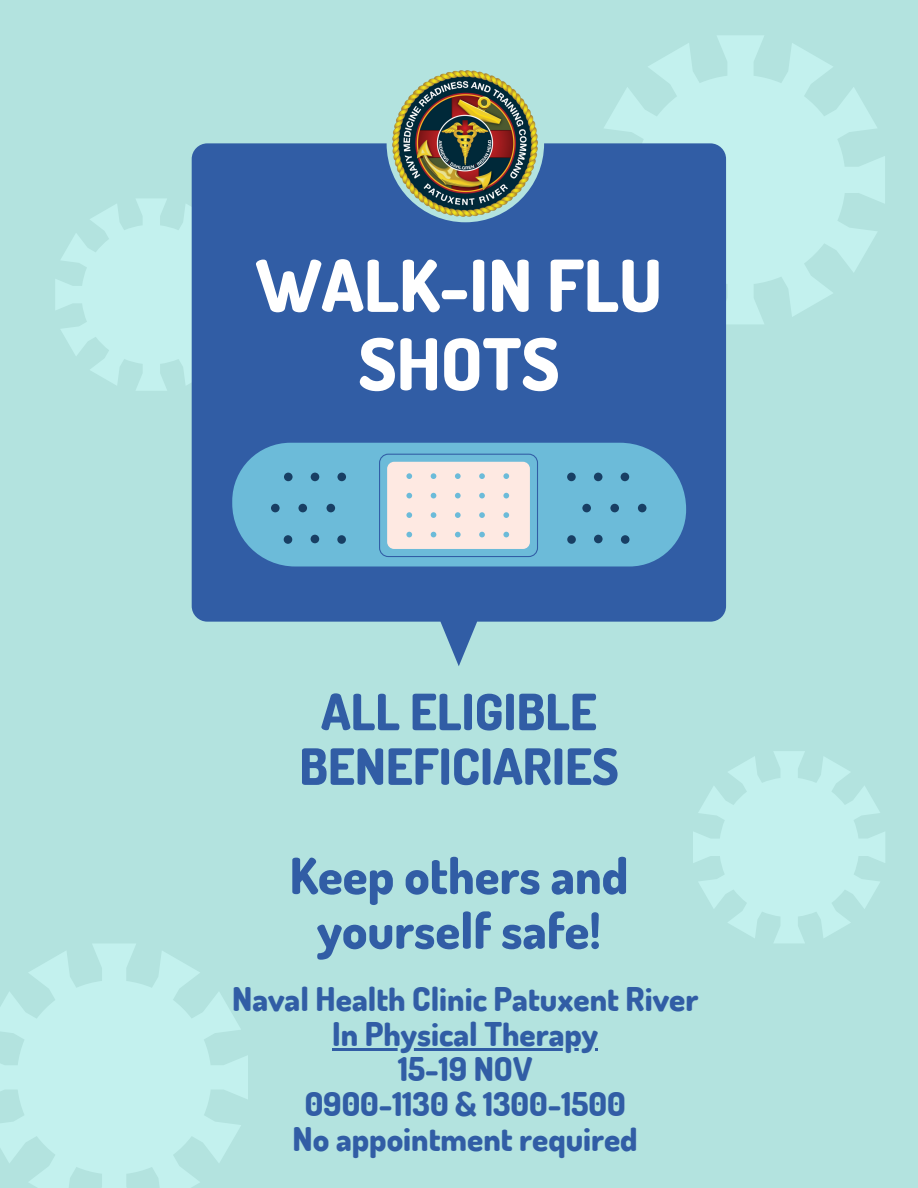
<style>
.page{position:relative;width:918px;height:1188px;background:#b3e3df}
.page>*{position:absolute;margin:0;border:0;box-sizing:border-box;transform-origin:0 0}
.t1{font:800 71.55px/78.6px "Dosis";color:#fff;text-align:center}
.t2{font:800 50.1px/54.6px "Dosis";color:#315da5;text-align:center}
.t3{font:800 32.7px/34.8px "Dosis";color:#315da5;text-align:center}
</style>
<div class="page">
<svg style="left:604px;top:35px;width:281px;height:289px;fill:#c3f1ee"></svg>
<svg style="left:0;top:944px;width:248px;height:244px;fill:#c3f1ee"></svg>
<svg style="left:55px;top:198px;width:137px;height:193px"></svg>
<svg style="left:693px;top:751px;width:192px;height:192px"></svg>
<svg style="left:192px;top:143px;width:534px;height:523px;background:#3f6bab"></svg>
<svg style="left:232px;top:443px;width:454px;height:123px;background:#61a9cf"></svg>
<svg style="left:271px;top:454px;width:375px;height:103px;background:#96c4d8"></svg>
<div style="left:387px;top:65px;width:157px;height:157px;background:#b3e3df;border-radius:50%"></div>
<img style="left:393px;top:71px;width:145px;height:145px">
<hr style="left:332px;top:1048px;width:266px;height:2px;background:#315da5">
<p class="t1" style="left:256px;top:244px;width:408px">WALK-IN FLU<br>SHOTS</p>
<p class="t2" style="left:299px;top:683px;width:321px">ALL ELIGIBLE<br>BENEFICIARIES</p>
<p class="t2" style="left:290px;top:847px;width:340px">Keep others and yourself safe!</p>
<p class="t3" style="left:232px;top:981px;width:468px">Naval Health Clinic Patuxent River<br>In Physical Therapy</p>
<p class="t3" style="left:398px;top:1051px;width:136px">15-19 NOV</p>
<p class="t3" style="left:305px;top:1085px;width:323px">0900-1130 &amp; 1300-1500</p>
<p class="t3" style="left:293px;top:1120px;width:347px">No appointment required</p>
</div>
